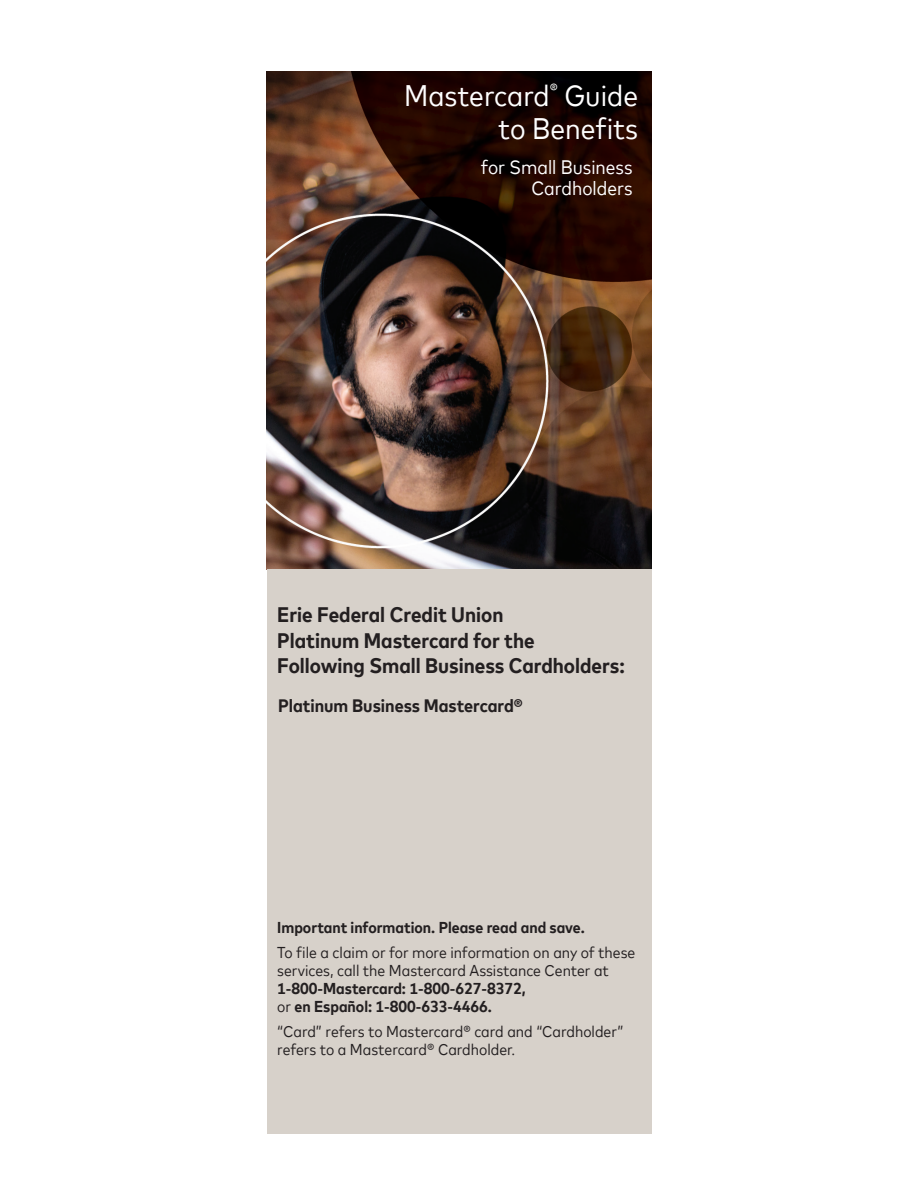
<style>
.page{position:relative;width:918px;height:1188px;background:#fff}
.page>*{position:absolute;margin:0;border:0;box-sizing:border-box;transform-origin:0 0}
.t1{font:29.7px/33.5px "Mark For MC Narrow W00";color:#fff;text-align:right}
.t2{font:700 21px/25.2px "Mark For MC Narrow W00";color:#231f20}
.t3{font:19.5px/21px "Mark For MC Narrow W00";color:#fff;text-align:right}
.t4{font:700 18px "Mark For MC Narrow W00";color:#231f20}
.t5{font:15.75px/18px "Mark For MC Narrow W00";color:#231f20}
.t6{font:700 15.75px/18px "Mark For MC Narrow W00";color:#231f20}
.s1{font-weight:400}
</style>
<div class="page">
<img style="left:267px;top:72px;width:384px;height:498px">
<div style="left:267px;top:570px;width:384px;height:564px;background:#d7d1ca"></div>
<h1 class="t1" style="left:404px;top:76px;width:235px">Mastercard<sup>®</sup> Guide to Benefits</h1>
<p class="t3" style="left:481px;top:155px;width:153px">for Small Business<br>Cardholders</p>
<h2 class="t2" style="left:277px;top:601px;width:349px">Erie Federal Credit Union<br>Platinum Mastercard for the<br>Following Small Business Cardholders:</h2>
<p class="t4" style="left:278px;top:692px;width:246px">Platinum Business Mastercard®</p>
<p class="t6" style="left:277px;top:917px;width:309px">Important information. Please read and save.</p>
<p class="t5" style="left:277px;top:942px;width:360px">To file a claim or for more information on any of these services, call the Mastercard Assistance Center at</p>
<p class="t6" style="left:277px;top:978px;width:250px">1-800-Mastercard: 1-800-627-8372, <span class="s1">or</span> en Español: 1-800-633-4466.</p>
<p class="t5" style="left:277px;top:1021px;width:348px">“Card” refers to Mastercard® card and “Cardholder” refers to a Mastercard® Cardholder.</p>
</div>
